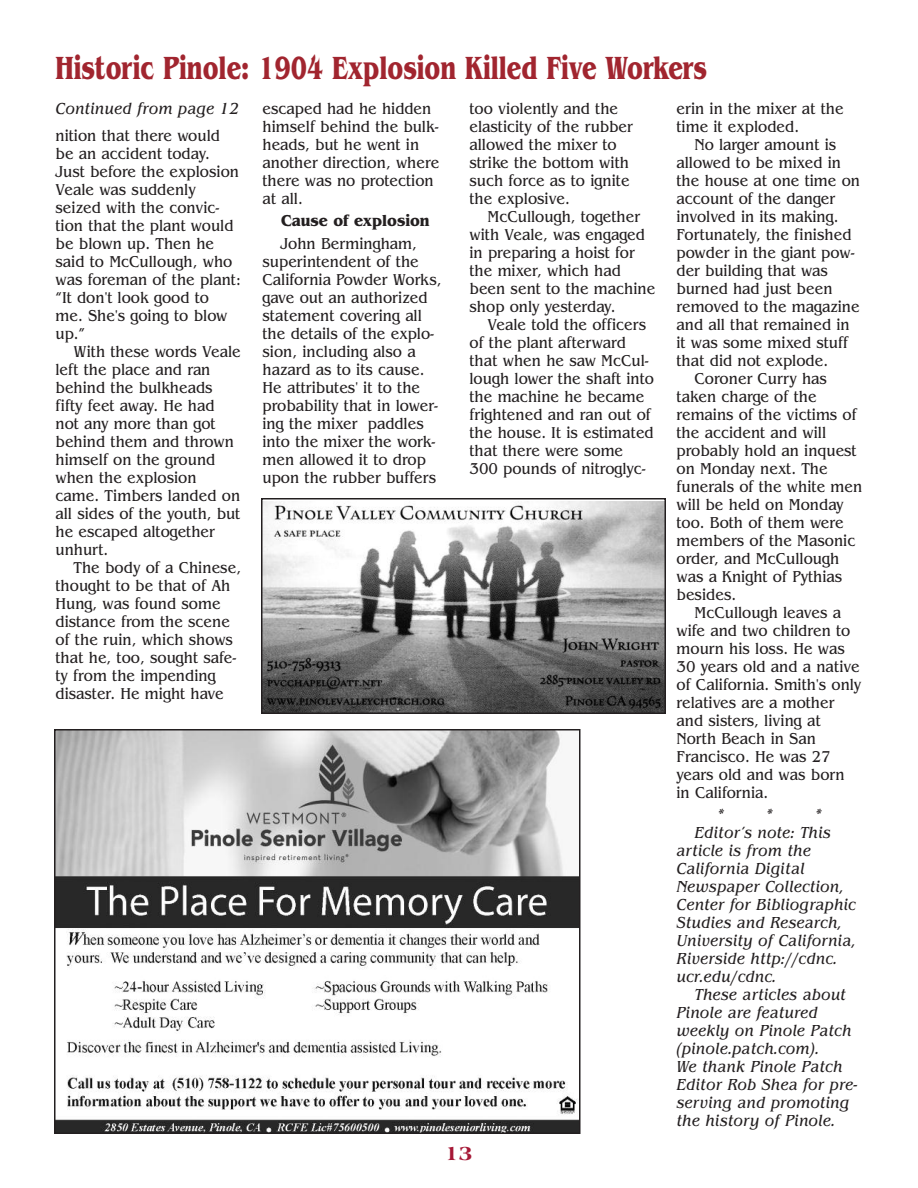
<style>
.page{position:relative;width:918px;height:1188px;background:#fff}
.page>*{position:absolute;margin:0;border:0;box-sizing:border-box;transform-origin:0 0}
.t1{font:700 33.6px "Benguiat";color:#a1252f;scale:.71 1}
.t2{font:800 21px "Americana";color:#a61836}
.t3{font:16.5px/18px "Benguiat";color:#231f20;scale:.9 1}
.t4{font:italic 16.5px "Benguiat";color:#231f20;scale:.9 1}
.t5{font:700 16.5px "Benguiat";color:#231f20;scale:.9 1}
</style>
<div class="page">
<img style="left:264px;top:501px;width:399px;height:210px">
<div style="left:261px;top:498px;width:405px;height:216px;border:2px solid #231f20"></div>
<img style="left:57px;top:732px;width:520px;height:399px">
<div style="left:54px;top:729px;width:526px;height:405px;border:2px solid #231f20"></div>
<h1 class="t1" style="left:56px;top:55px;width:919px">Historic Pinole: 1904 Explosion Killed Five Workers</h1>
<p class="t4" style="left:56px;top:102px;width:205px">Continued from page 12</p>
<p class="t3" style="left:56px;top:127px;width:208px">nition that there would be an accident today.<br>Just before the explosion<br>Veale was suddenly seized with the convic&shy;tion that the plant would be blown up. Then he said to McCullough, who was foreman of the plant: “It don't look good to<br>me. She's going to blow up.”</p>
<p class="t3" style="left:56px;top:343px;width:208px;text-indent:18px">With these words Veale left the place and ran behind the bulkheads fifty feet away. He had not any more than got behind them and thrown himself on the ground when the explosion came. Timbers landed on all sides of the youth, but he escaped altogether unhurt.</p>
<p class="t3" style="left:56px;top:559px;width:208px;text-indent:18px">The body of a Chinese, thought to be that of Ah<br>Hung, was found some distance from the scene of the ruin, which shows that he, too, sought safe&shy;ty from the impending disaster. He might have</p>
<p class="t3" style="left:263px;top:100px;width:198px">escaped had he hidden himself behind the bulk&shy;heads, but he went in another direction, where there was no protection at all.</p>
<p class="t5" style="left:281px;top:214px;width:166px">Cause of explosion</p>
<p class="t3" style="left:263px;top:235px;width:200px;text-indent:18px">John Bermingham, superintendent of the<br>California Powder Works, gave out an authorized statement covering all the details of the explo&shy;sion, including also a hazard as to its cause.<br>He attributes' it to the probability that in lower&shy;ing the mixer paddles into the mixer the work&shy;men allowed it to drop upon the rubber buffers</p>
<p class="t3" style="left:470px;top:100px;width:183px">too violently and the elasticity of the rubber allowed the mixer to strike the bottom with such force as to ignite the explosive.</p>
<p class="t3" style="left:470px;top:208px;width:208px;text-indent:18px">McCullough, together with Veale, was engaged in preparing a hoist for the mixer, which had been sent to the machine shop only yesterday.</p>
<p class="t3" style="left:470px;top:316px;width:207px;text-indent:18px">Veale told the officers of the plant afterward that when he saw McCul&shy;lough lower the shaft into the machine he became frightened and ran out of the house. It is estimated that there were some<br>300 pounds of nitroglyc-</p>
<p class="t3" style="left:677px;top:100px;width:187px">erin in the mixer at the time it exploded.</p>
<p class="t3" style="left:695px;top:136px;width:159px">No larger amount is</p>
<p class="t3" style="left:677px;top:154px;width:184px">allowed to be mixed in</p>
<p class="t3" style="left:677px;top:172px;width:206px">the house at one time on</p>
<p class="t3" style="left:677px;top:190px;width:178px">account of the danger</p>
<p class="t3" style="left:677px;top:208px;width:181px">involved in its making.</p>
<p class="t3" style="left:677px;top:226px;width:196px">Fortunately, the finished</p>
<p class="t3" style="left:677px;top:244px;width:199px">powder in the giant pow-</p>
<p class="t3" style="left:677px;top:262px;width:170px">der building that was</p>
<p class="t3" style="left:677px;top:280px;width:175px">burned had just been</p>
<p class="t3" style="left:677px;top:298px;width:205px">removed to the magazine</p>
<p class="t3" style="left:677px;top:316px;width:194px">and all that remained in</p>
<p class="t3" style="left:677px;top:334px;width:192px">it was some mixed stuff</p>
<p class="t3" style="left:677px;top:352px;width:170px">that did not explode.</p>
<p class="t3" style="left:695px;top:370px;width:149px">Coroner Curry has</p>
<p class="t3" style="left:677px;top:388px;width:157px">taken charge of the</p>
<p class="t3" style="left:677px;top:406px;width:202px">remains of the victims of</p>
<p class="t3" style="left:677px;top:424px;width:168px">the accident and will</p>
<p class="t3" style="left:677px;top:442px;width:202px">probably hold an inquest</p>
<p class="t3" style="left:677px;top:460px;width:170px">on Monday next. The</p>
<p class="t3" style="left:677px;top:478px;width:208px">funerals of the white men</p>
<p class="t3" style="left:677px;top:496px;width:187px">will be held on Monday</p>
<p class="t3" style="left:677px;top:514px;width:187px">too. Both of them were</p>
<p class="t3" style="left:677px;top:532px;width:200px">members of the Masonic</p>
<p class="t3" style="left:677px;top:550px;width:183px">order, and McCullough</p>
<p class="t3" style="left:677px;top:568px;width:186px">was a Knight of Pythias</p>
<p class="t3" style="left:677px;top:586px;width:68px">besides.</p>
<p class="t3" style="left:695px;top:604px;width:164px">McCullough leaves a</p>
<p class="t3" style="left:677px;top:622px;width:195px">wife and two children to</p>
<p class="t3" style="left:677px;top:640px;width:189px">mourn his loss. He was</p>
<p class="t3" style="left:677px;top:658px;width:205px">30 years old and a native</p>
<p class="t3" style="left:677px;top:676px;width:207px">of California. Smith's only</p>
<p class="t3" style="left:677px;top:694px;width:177px">relatives are a mother</p>
<p class="t3" style="left:677px;top:712px;width:162px">and sisters, living at</p>
<p class="t3" style="left:677px;top:730px;width:157px">North Beach in San</p>
<p class="t3" style="left:677px;top:748px;width:173px">Francisco. He was 27</p>
<p class="t3" style="left:677px;top:766px;width:188px">years old and was born</p>
<p class="t3" style="left:677px;top:784px;width:104px">in California.</p>
<p class="t4" style="left:717px;top:809px;width:9px">*</p>
<p class="t4" style="left:766px;top:809px;width:9px">*</p>
<p class="t4" style="left:815px;top:809px;width:9px">*</p>
<p class="t4" style="left:695px;top:827px;width:153px">Editor’s note: This</p>
<p class="t4" style="left:677px;top:845px;width:151px">article is from the</p>
<p class="t4" style="left:677px;top:863px;width:144px">California Digital</p>
<p class="t4" style="left:677px;top:881px;width:187px">Newspaper Collection,</p>
<p class="t4" style="left:677px;top:899px;width:201px">Center for Bibliographic</p>
<p class="t4" style="left:677px;top:917px;width:185px">Studies and Research,</p>
<p class="t4" style="left:677px;top:935px;width:201px">University of California,</p>
<p class="t4" style="left:677px;top:953px;width:180px">Riverside http://cdnc.</p>
<p class="t4" style="left:677px;top:971px;width:113px">ucr.edu/cdnc.</p>
<p class="t4" style="left:695px;top:989px;width:170px">These articles about</p>
<p class="t4" style="left:677px;top:1007px;width:159px">Pinole are featured</p>
<p class="t4" style="left:677px;top:1025px;width:196px">weekly on Pinole Patch</p>
<p class="t4" style="left:677px;top:1043px;width:160px">(pinole.patch.com).</p>
<p class="t4" style="left:677px;top:1061px;width:186px">We thank Pinole Patch</p>
<p class="t4" style="left:677px;top:1079px;width:203px">Editor Rob Shea for pre-</p>
<p class="t4" style="left:677px;top:1097px;width:194px">serving and promoting</p>
<p class="t4" style="left:677px;top:1115px;width:178px">the history of Pinole.</p>
<p class="t2" style="left:445px;top:1144px;width:30px">13</p>
</div>
